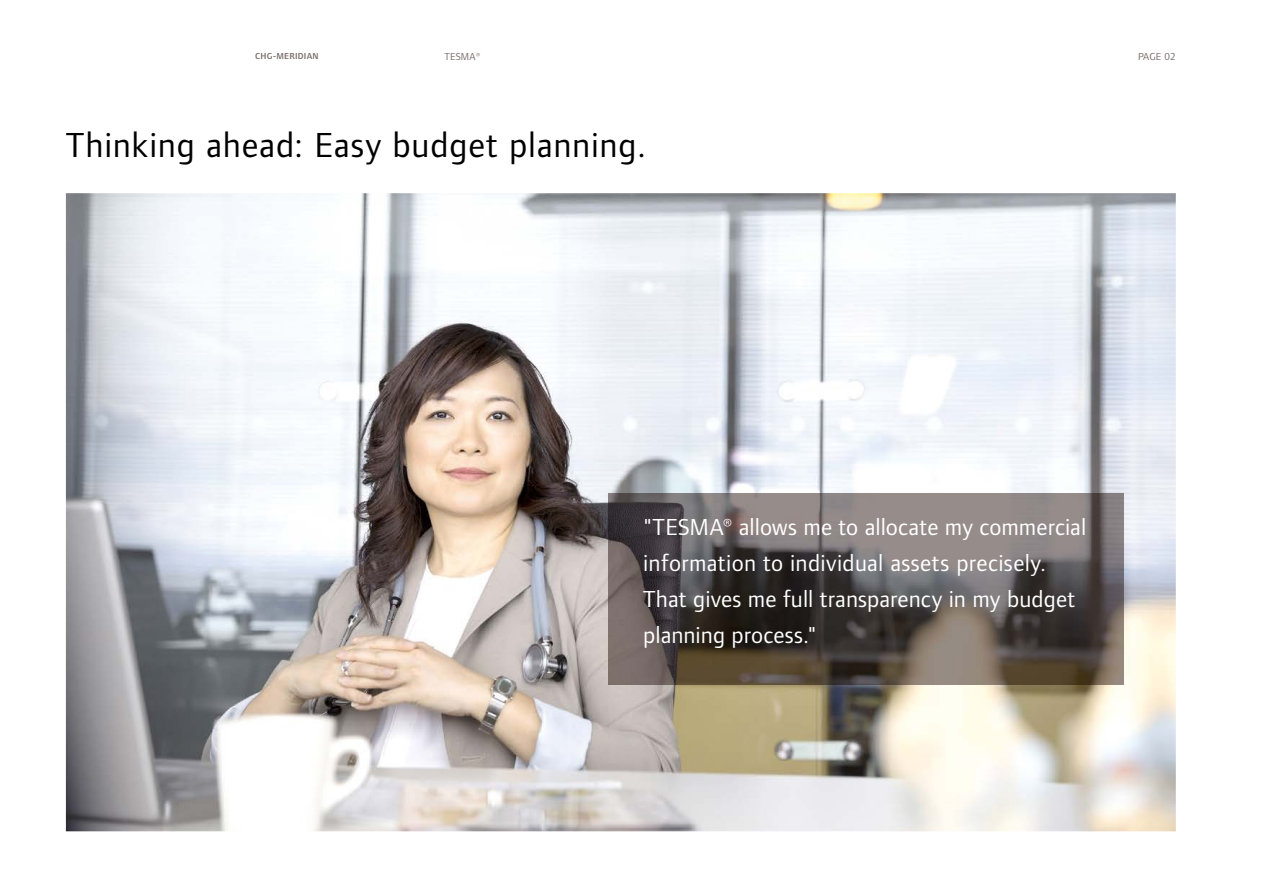
<style>
.page{position:relative;width:1263px;height:893px;background:#fff}
.page>*{position:absolute;margin:0;border:0;box-sizing:border-box;transform-origin:0 0}
.t1{font:36px "Foundry Form Sans OT2";letter-spacing:.025em;color:#000}
.t2{font:24px/36px "Foundry Form Sans OT2";letter-spacing:.01em;color:#fff}
.t3{font:10.5px "Foundry Form Sans OT2";letter-spacing:.025em;color:#796e6c}
.t4{font:600 9px "Foundry Form Sans OT2";letter-spacing:.025em;color:#796e6c}
</style>
<div class="page">
<img style="left:66px;top:193px;width:1110px;height:638px">
<img style="left:608px;top:494px;width:516px;height:191px">
<p class="t4" style="left:255px;top:50px;width:65px">CHG-MERIDIAN</p>
<p class="t3" style="left:444px;top:49px;width:37px">TESMA®</p>
<p class="t3" style="left:1138px;top:49px;width:39px">PAGE 02</p>
<h1 class="t1" style="left:66px;top:119px;width:582px">Thinking ahead: Easy budget planning.</h1>
<p class="t2" style="left:643px;top:508px;width:445px">"TESMA® allows me to allocate my commercial information to individual assets precisely.<br>That gives me full transparency in my budget planning process."</p>
</div>
